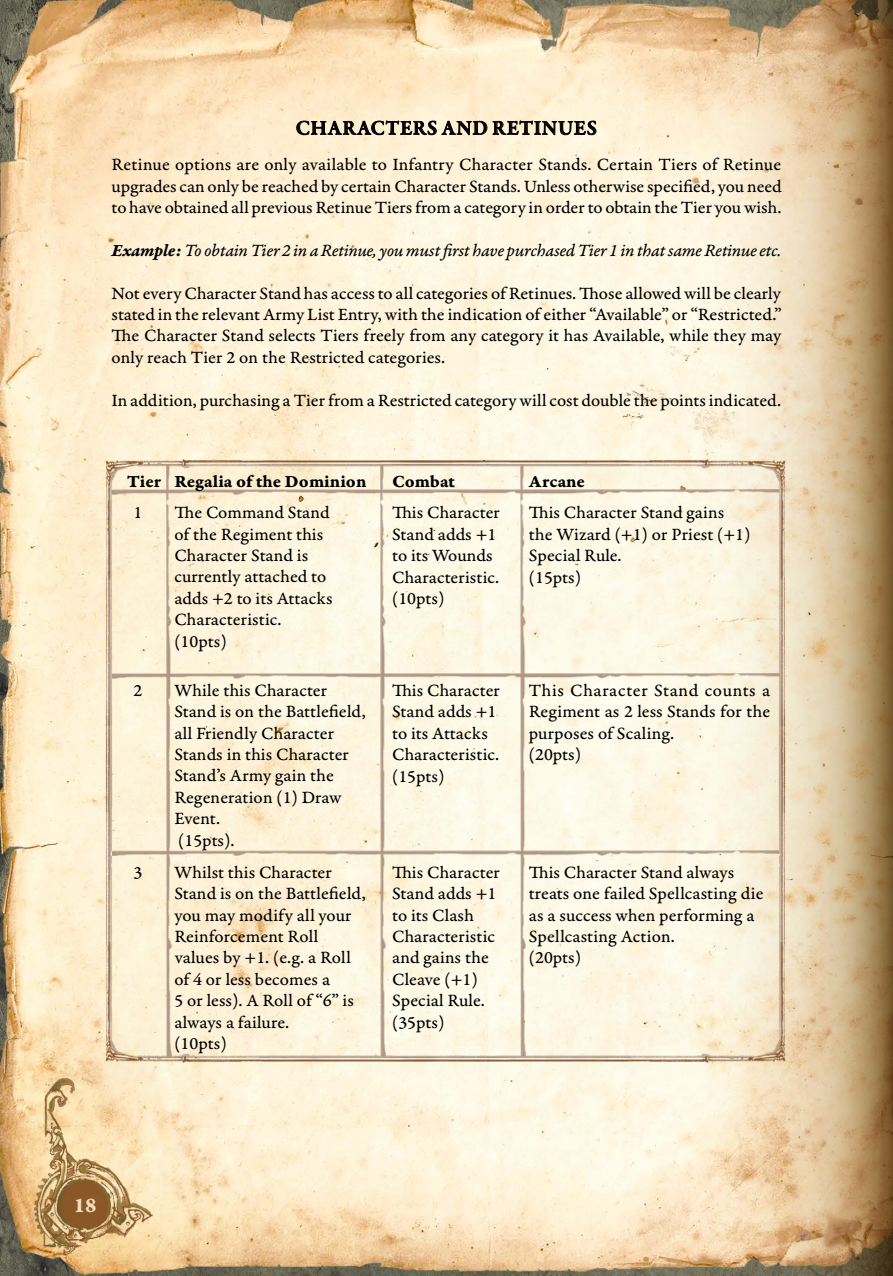
<style>
.page{position:relative;width:893px;height:1276px;background:#fff}
.page>*{position:absolute;margin:0;border:0;box-sizing:border-box;transform-origin:0 0}
.t1{font:22.5px "Garamond Premr Pro Bd Capt";color:#f0ddbe}
.t2{font:20.25px "Garamond Premr Pro Smbd Subh";letter-spacing:.07em;color:#000}
.t3{font:18.22px/21.4px "Garamond Premr Pro Capt";letter-spacing:.005em;color:#000}
.t4{font:18.22px "Garamond Premr Pro It Capt";letter-spacing:-.02em;color:#000}
.t5{font:18.22px/21.4px "Garamond Premr Pro Capt";letter-spacing:.025em;color:#000}
.t6{font:18.22px "Garamond Premr Pro Bd Capt";letter-spacing:-.005em;color:#000}
.s1{font-family:"Garamond Premr Pro Bd It Capt"}
</style>
<div class="page">
<img style="left:0;top:0;width:678px;height:1276px">
<svg style="left:678px;top:0;width:108px;height:1276px;background:#f2e1c4"></svg>
<svg style="left:786px;top:0;width:107px;height:1276px;background:#c6ab83"></svg>
<img style="left:29px;top:998px;width:172px;height:265px">
<img style="left:105px;top:459px;width:680px;height:603px">
<svg style="left:296px;top:118px;width:301px;height:17px;background:#b4aa96"></svg>
<p class="t2" style="left:296px;top:116px;width:303px">CHARACTERS AND RETINUES</p>
<p class="t3" style="left:112px;top:154px;width:672px;text-align:justify">Retinue options are only available to Infantry Character Stands. Certain Tiers of Retinue upgrades can only be reached by certain Character Stands. Unless otherwise specified, you need to have obtained all previous Retinue Tiers from a category in order to obtain the Tier you wish.</p>
<p class="t4" style="left:112px;top:239px;width:671px"><span class="s1">Example:</span> To obtain Tier 2 in a Retinue, you must first have purchased Tier 1 in that same Retinue etc.</p>
<p class="t3" style="left:112px;top:283px;width:671px;text-align:justify">Not every Character Stand has access to all categories of Retinues. Those allowed will be clearly stated in the relevant Army List Entry, with the indication of either “Available” or “Restricted.” The Character Stand selects Tiers freely from any category it has Available, while they may only reach Tier 2 on the Restricted categories.</p>
<p class="t3" style="left:112px;top:389px;width:671px">In addition, purchasing a Tier from a Restricted category will cost double the points indicated.</p>
<p class="t6" style="left:127px;top:470px;width:241px">Tier Regalia of the Dominion</p>
<p class="t6" style="left:392px;top:470px;width:64px">Combat</p>
<p class="t6" style="left:529px;top:470px;width:58px">Arcane</p>
<p class="t3" style="left:134px;top:502px;width:10px">1</p>
<p class="t3" style="left:174px;top:502px;width:160px">The Command Stand of the Regiment this<br>Character Stand is currently attached to adds +2 to its Attacks<br>Characteristic. (10pts)</p>
<p class="t3" style="left:392px;top:502px;width:110px">This Character<br>Stand adds +1 to its Wounds<br>Characteristic. (10pts)</p>
<p class="t3" style="left:529px;top:502px;width:223px">This Character Stand gains the Wizard (+1) or Priest (+1)<br>Special Rule.<br>(15pts)</p>
<p class="t3" style="left:134px;top:680px;width:10px">2</p>
<p class="t3" style="left:174px;top:680px;width:193px">While this Character<br>Stand is on the Battlefield, all Friendly Character<br>Stands in this Character<br>Stand’s Army gain the<br>Regeneration (1) Draw<br>Event.<br>(15pts).</p>
<p class="t3" style="left:392px;top:680px;width:110px">This Character<br>Stand adds +1 to its Attacks<br>Characteristic. (15pts)</p>
<p class="t5" style="left:529px;top:680px;width:243px">This Character Stand counts a<br>Regiment as 2 less Stands for the purposes of Scaling.<br>(20pts)</p>
<p class="t3" style="left:134px;top:862px;width:10px">3</p>
<p class="t3" style="left:174px;top:862px;width:193px">Whilst this Character<br>Stand is on the Battlefield, you may modify all your<br>Reinforcement Roll values by +1. (e.g. a Roll of 4 or less becomes a<br>5 or less). A Roll of “6” is always a failure.<br>(10pts)</p>
<p class="t3" style="left:392px;top:862px;width:110px">This Character<br>Stand adds +1 to its Clash<br>Characteristic and gains the<br>Cleave (+1)<br>Special Rule. (35pts)</p>
<p class="t3" style="left:529px;top:862px;width:236px">This Character Stand always treats one failed Spellcasting die as a success when performing a<br>Spellcasting Action.<br>(20pts)</p>
<p class="t1" style="left:73px;top:1191px;width:25px">18</p>
</div>
